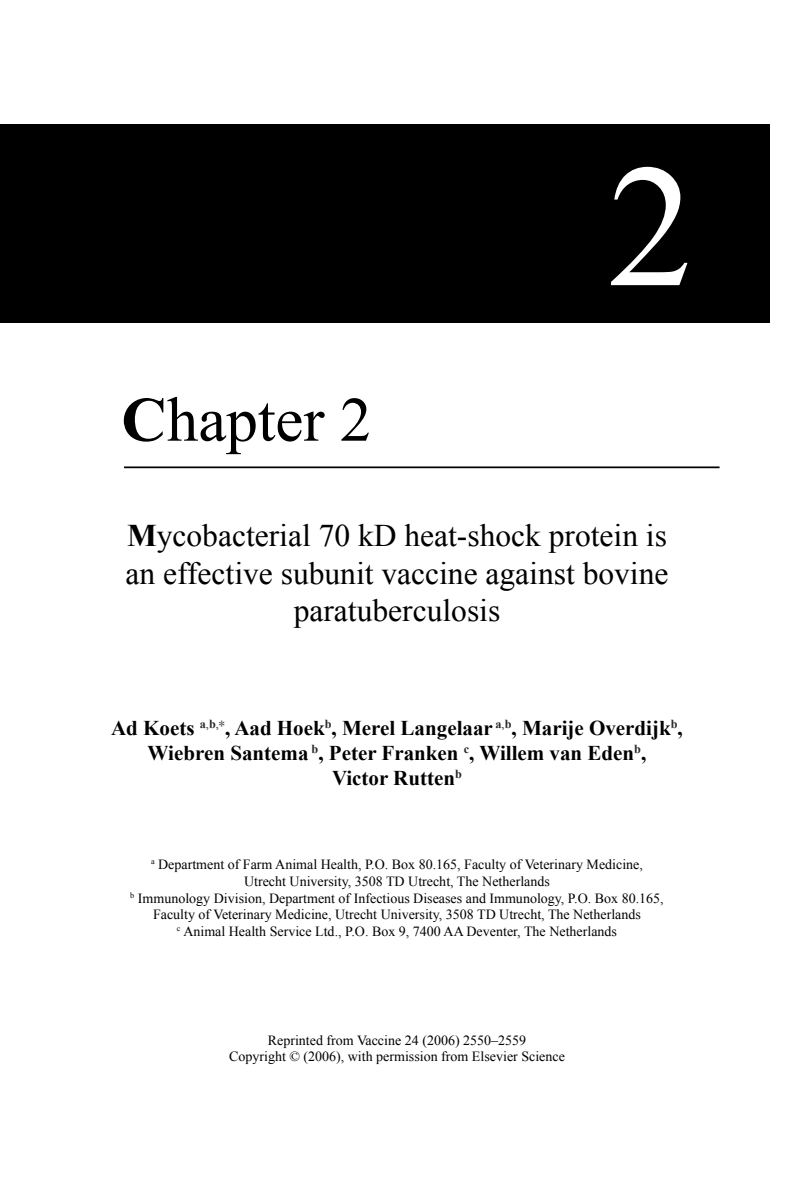
<style>
.page{position:relative;width:794px;height:1191px;background:#fff}
.page>*{position:absolute;margin:0;border:0;box-sizing:border-box;transform-origin:0 0}
.t1{font:175px "Times New Roman";color:#fff}
.t2{font:63px "Times New Roman";color:#000}
.t3{font:31.5px/37.8px "Times New Roman";color:#000;text-align:center}
.t4{font:700 21px/25.2px "Times New Roman";color:#000;text-align:center}
.t5{font:14px/16.8px "Times New Roman";color:#000;text-align:center}
.s1{font-weight:700}
</style>
<div class="page">
<div style="left:0;top:124px;width:769px;height:198px;background:#000"></div>
<hr style="left:124px;top:466px;width:595px;height:2px;background:#000">
<h2 class="t2" style="left:121px;top:377px;width:252px"><span class="s1">C</span>hapter 2</h2>
<h1 class="t1" style="left:607px;top:109px;width:89px">2</h1>
<h3 class="t3" style="left:126px;top:516px;width:544px"><span class="s1">M</span>ycobacterial 70 kD heat-shock protein is an effective subunit vaccine against bovine paratuberculosis</h3>
<h3 class="t4" style="left:111px;top:714px;width:573px">Ad Koets <sup>a</sup><sup>,</sup><sup>b</sup><sup>,</sup><sup>∗</sup>, Aad Hoek<sup>b</sup>, Merel Langelaar <sup>a</sup><sup>,</sup><sup>b</sup>, Marije Overdijk<sup>b</sup>,<br>Wiebren Santema <sup>b</sup>, Peter Franken <sup>c</sup>, Willem van Eden<sup>b</sup>,<br>Victor Rutten<sup>b</sup></h3>
<p class="t5" style="left:130px;top:855px;width:535px"><sup>a</sup> Department of Farm Animal Health, P.O. Box 80.165, Faculty of Veterinary Medicine, Utrecht University, 3508 TD Utrecht, The Netherlands<br><sup>b</sup> Immunology Division, Department of Infectious Diseases and Immunology, P.O. Box 80.165, Faculty of Veterinary Medicine, Utrecht University, 3508 TD Utrecht, The Netherlands<br><sup>c</sup> Animal Health Service Ltd., P.O. Box 9, 7400 AA Deventer, The Netherlands</p>
<p class="t5" style="left:229px;top:1031px;width:337px">Reprinted from Vaccine 24 (2006) 2550–2559<br>Copyright © (2006), with permission from Elsevier Science</p>
</div>
